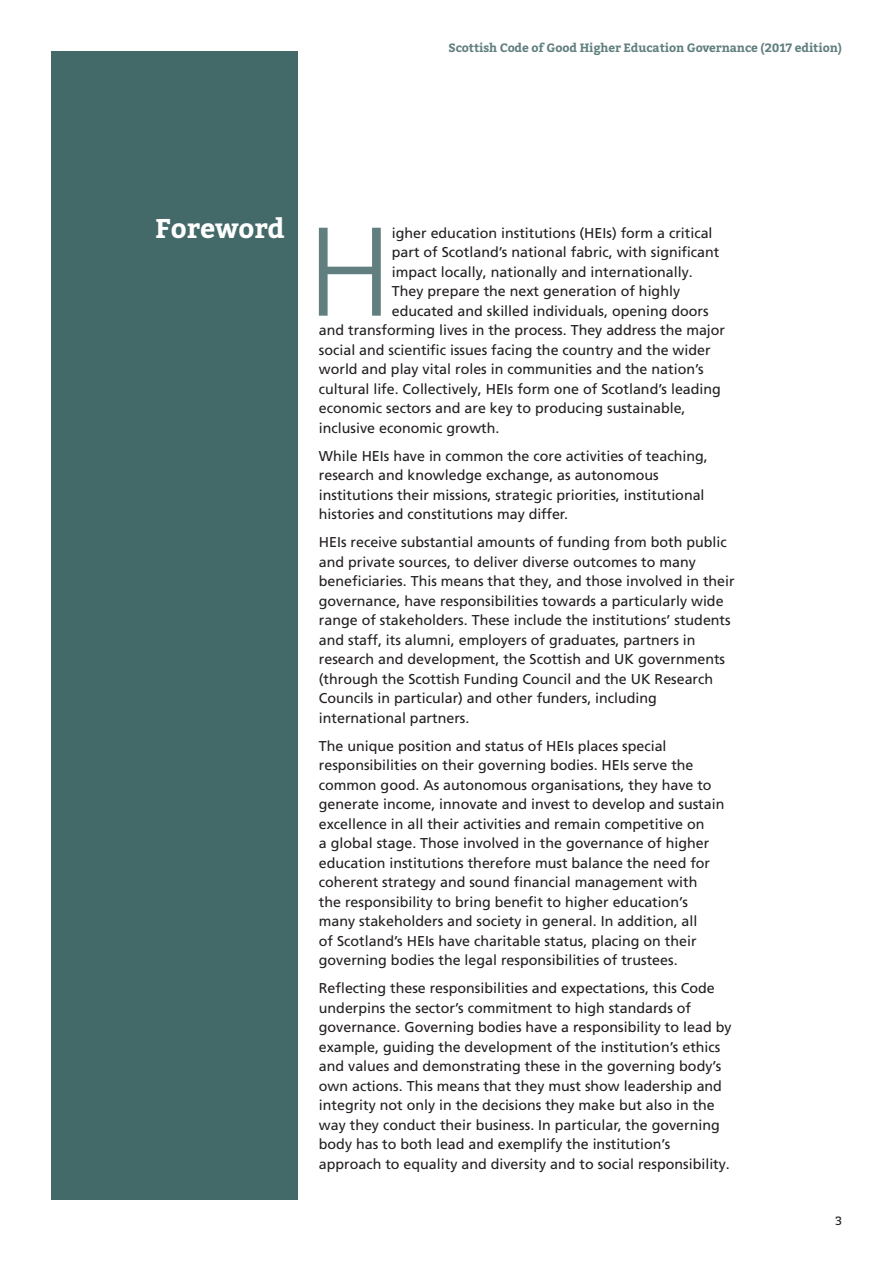
<style>
.page{position:relative;width:893px;height:1263px;background:#fff}
.page>*{position:absolute;margin:0;border:0;box-sizing:border-box;transform-origin:0 0}
.t1{font:300 126px "Frutiger LT Pro";color:#627f80}
.t2{font:700 27px "Bitter";color:#fff}
.t3{font:14.25px/19.5px "Frutiger LT Pro";color:#231f20}
.t4{font:700 12px "Bitter";letter-spacing:-.01em;color:#627f80}
.t5{font:12px "Bitter";color:#231f20}
</style>
<div class="page">
<div style="left:51px;top:51px;width:247px;height:1148px;background:#446969"></div>
<p class="t4" style="left:449px;top:38px;width:395px">Scottish Code of Good Higher Education Governance (2017 edition)</p>
<p class="t2" style="left:155px;top:207px;width:131px">Foreword</p>
<p class="t1" style="left:308px;top:199px;width:86px">H</p>
<p class="t3" style="left:392px;top:223px;width:322px">igher education institutions (HEIs) form a critical</p>
<p class="t3" style="left:392px;top:242px;width:329px">part of Scotland’s national fabric, with significant</p>
<p class="t3" style="left:392px;top:262px;width:302px">impact locally, nationally and internationally.</p>
<p class="t3" style="left:392px;top:281px;width:290px">They prepare the next generation of highly</p>
<p class="t3" style="left:392px;top:301px;width:318px">educated and skilled individuals, opening doors</p>
<p class="t3" style="left:319px;top:320px;width:408px">and transforming lives in the process. They address the major</p>
<p class="t3" style="left:319px;top:340px;width:393px">social and scientific issues facing the country and the wider</p>
<p class="t3" style="left:319px;top:359px;width:386px">world and play vital roles in communities and the nation’s</p>
<p class="t3" style="left:319px;top:379px;width:404px">cultural life. Collectively, HEIs form one of Scotland’s leading</p>
<p class="t3" style="left:319px;top:398px;width:368px">economic sectors and are key to producing sustainable,</p>
<p class="t3" style="left:319px;top:418px;width:182px">inclusive economic growth.</p>
<p class="t3" style="left:319px;top:446px;width:390px">While HEIs have in common the core activities of teaching, research and knowledge exchange, as autonomous institutions their missions, strategic priorities, institutional histories and constitutions may differ.</p>
<p class="t3" style="left:319px;top:532px;width:417px">HEIs receive substantial amounts of funding from both public and private sources, to deliver diverse outcomes to many beneficiaries. This means that they, and those involved in their governance, have responsibilities towards a particularly wide range of stakeholders. These include the institutions’ students and staff, its alumni, employers of graduates, partners in research and development, the Scottish and UK governments (through the Scottish Funding Council and the UK Research Councils in particular) and other funders, including international partners.</p>
<p class="t3" style="left:319px;top:736px;width:407px">The unique position and status of HEIs places special responsibilities on their governing bodies. HEIs serve the common good. As autonomous organisations, they have to generate income, innovate and invest to develop and sustain excellence in all their activities and remain competitive on<br>a global stage. Those involved in the governance of higher education institutions therefore must balance the need for coherent strategy and sound financial management with<br>the responsibility to bring benefit to higher education’s many stakeholders and society in general. In addition, all<br>of Scotland’s HEIs have charitable status, placing on their governing bodies the legal responsibilities of trustees.</p>
<p class="t3" style="left:319px;top:978px;width:414px">Reflecting these responsibilities and expectations, this Code underpins the sector’s commitment to high standards of governance. Governing bodies have a responsibility to lead by example, guiding the development of the institution’s ethics and values and demonstrating these in the governing body’s own actions. This means that they must show leadership and integrity not only in the decisions they make but also in the way they conduct their business. In particular, the governing body has to both lead and exemplify the institution’s approach to equality and diversity and to social responsibility.</p>
<p class="t5" style="left:835px;top:1212px;width:8px">3</p>
</div>
